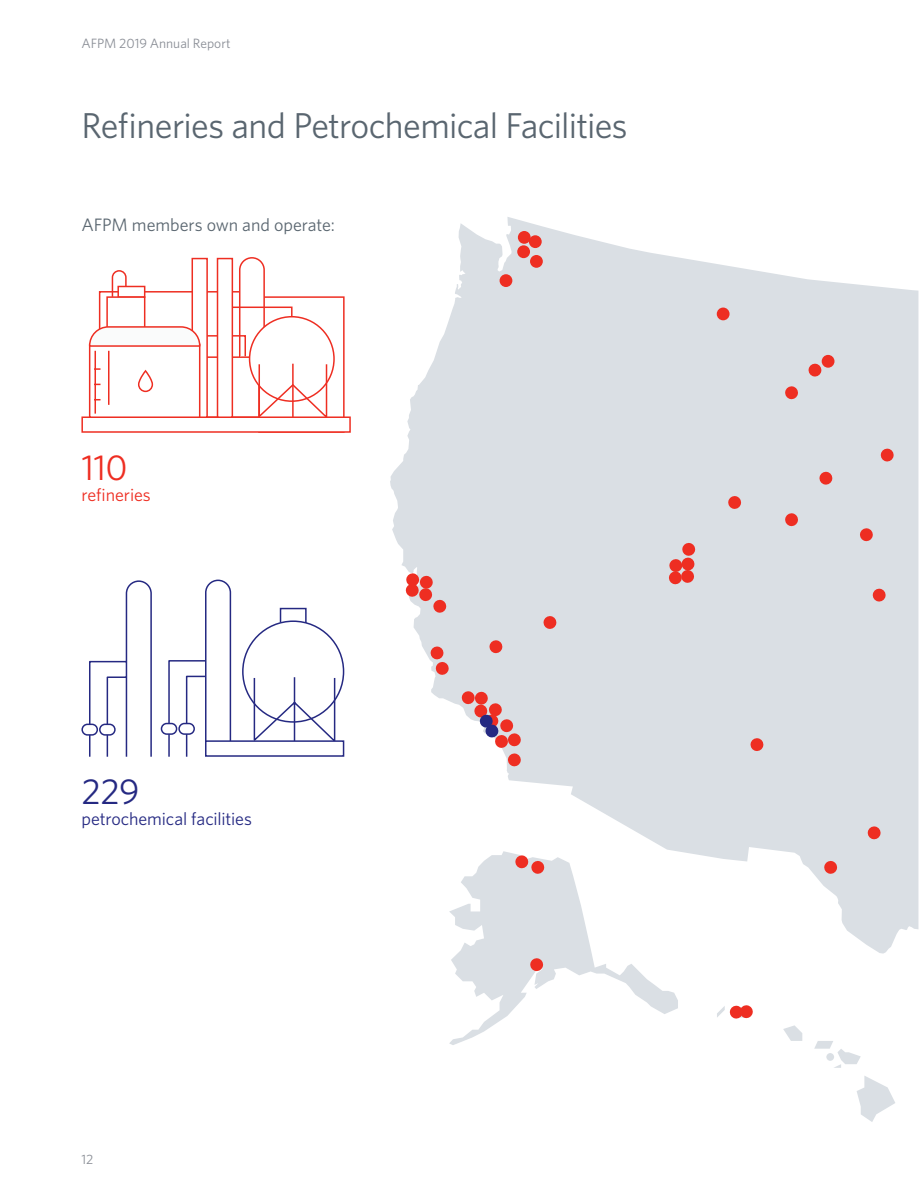
<style>
.page{position:relative;width:919px;height:1190px;background:#fff}
.page>*{position:absolute;margin:0;border:0;box-sizing:border-box;transform-origin:0 0}
.t1{font:36px "Whitney";letter-spacing:-.02em;color:#5a6670}
.t2{font:36px "Whitney";color:#ee2e22}
.t3{font:36px "Whitney";color:#252982}
.t4{font:18px "Whitney";letter-spacing:-.005em;color:#5a6670}
.t5{font:18px "Whitney";letter-spacing:-.005em;color:#252982}
.t6{font:18px "Whitney";color:#ee2e22}
.t7{font:13.5px "Whitney";color:#8a8e96}
</style>
<div class="page">
<svg style="left:390px;top:217px;width:528px;height:737px;fill:#dadfe4"></svg>
<svg style="left:449px;top:851px;width:229px;height:194px"></svg>
<svg style="left:857px;top:1076px;width:38px;height:46px"></svg>
<svg style="left:814px;top:1041px;width:47px;height:27px"></svg>
<svg style="left:783px;top:1025px;width:19px;height:16px"></svg>
<div style="left:518px;top:231px;width:13px;height:13px;background:#ee2e22;border-radius:50%"></div>
<div style="left:529px;top:235px;width:13px;height:13px;background:#ee2e22;border-radius:50%"></div>
<div style="left:517px;top:245px;width:13px;height:13px;background:#ee2e22;border-radius:50%"></div>
<div style="left:530px;top:255px;width:13px;height:13px;background:#ee2e22;border-radius:50%"></div>
<div style="left:500px;top:274px;width:12px;height:13px;background:#ee2e22;border-radius:50%"></div>
<div style="left:717px;top:308px;width:13px;height:12px;background:#ee2e22;border-radius:50%"></div>
<div style="left:822px;top:355px;width:12px;height:13px;background:#ee2e22;border-radius:50%"></div>
<svg style="left:808px;top:363px;width:14px;height:14px"></svg>
<svg style="left:785px;top:386px;width:13px;height:14px"></svg>
<svg style="left:880px;top:448px;width:14px;height:14px"></svg>
<svg style="left:819px;top:471px;width:14px;height:14px"></svg>
<svg style="left:785px;top:513px;width:13px;height:14px"></svg>
<svg style="left:728px;top:496px;width:14px;height:13px"></svg>
<svg style="left:668px;top:542px;width:28px;height:43px"></svg>
<svg style="left:543px;top:616px;width:14px;height:13px"></svg>
<svg style="left:405px;top:573px;width:42px;height:40px;background:#e6a19f"></svg>
<svg style="left:489px;top:640px;width:14px;height:14px"></svg>
<svg style="left:430px;top:646px;width:19px;height:29px"></svg>
<svg style="left:750px;top:738px;width:14px;height:14px"></svg>
<svg style="left:515px;top:855px;width:30px;height:19px"></svg>
<svg style="left:717px;top:1005px;width:36px;height:14px"></svg>
<svg style="left:530px;top:958px;width:14px;height:14px"></svg>
<svg style="left:867px;top:826px;width:14px;height:14px"></svg>
<svg style="left:824px;top:860px;width:14px;height:14px"></svg>
<svg style="left:859px;top:528px;width:14px;height:14px"></svg>
<svg style="left:872px;top:588px;width:14px;height:14px"></svg>
<svg style="left:461px;top:691px;width:60px;height:76px"></svg>
<svg style="left:88px;top:580px;width:64px;height:177px"></svg>
<div style="left:82px;top:724px;width:15px;height:11px;background:#fff;border-radius:5px"></div>
<div style="left:81px;top:724px;width:17px;height:12px;border:2px solid #252982;border-radius:5px"></div>
<div style="left:100px;top:724px;width:15px;height:11px;background:#fff;border-radius:5px"></div>
<div style="left:99px;top:724px;width:17px;height:12px;border:2px solid #252982;border-radius:5px"></div>
<svg style="left:168px;top:580px;width:64px;height:177px"></svg>
<div style="left:161px;top:724px;width:16px;height:10px;background:#fff;border-radius:5px"></div>
<div style="left:161px;top:723px;width:16px;height:12px;border:2px solid #252982;border-radius:5px"></div>
<div style="left:179px;top:724px;width:15px;height:10px;background:#fff;border-radius:5px"></div>
<div style="left:178px;top:723px;width:17px;height:12px;border:2px solid #252982;border-radius:5px"></div>
<svg style="left:279px;top:607px;width:28px;height:15px"></svg>
<div style="left:242px;top:620px;width:102px;height:103px;border:2px solid #252982;border-radius:50%"></div>
<svg style="left:253px;top:677px;width:83px;height:63px"></svg>
<div style="left:205px;top:740px;width:139px;height:17px;background:#fff;border:2px solid #252982"></div>
<div style="left:258px;top:296px;width:87px;height:137px;background:#fff;border:2px solid #ee2e22"></div>
<div style="left:81px;top:416px;width:270px;height:17px;background:#fff;border:2px solid #ee2e22"></div>
<svg style="left:88px;top:257px;width:240px;height:162px"></svg>
<p class="t7" style="left:81px;top:34px;width:151px">AFPM 2019 Annual Report</p>
<p class="t1" style="left:81px;top:101px;width:548px">Refineries and Petrochemical Facilities</p>
<p class="t4" style="left:81px;top:213px;width:255px">AFPM members own and operate:</p>
<p class="t2" style="left:81px;top:443px;width:48px">110</p>
<p class="t6" style="left:81px;top:482px;width:71px">refineries</p>
<p class="t3" style="left:81px;top:767px;width:60px">229</p>
<p class="t5" style="left:81px;top:806px;width:172px">petrochemical facilities</p>
<p class="t7" style="left:81px;top:1150px;width:13px">12</p>
</div>
